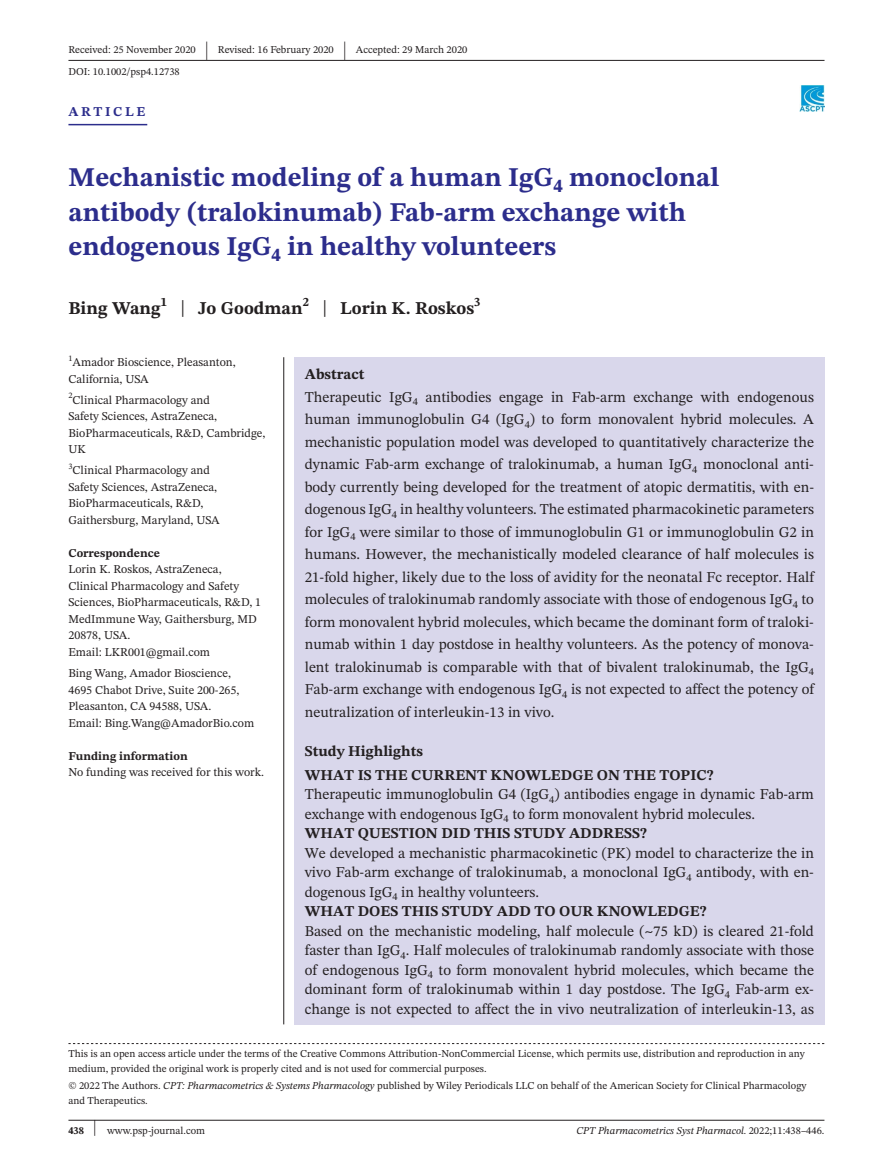
<style>
.page{position:relative;width:893px;height:1174px;background:#fff}
.page>*{position:absolute;margin:0;border:0;box-sizing:border-box;transform-origin:0 0}
.t1{font:700 27px/34.5px "STIX Two Text";color:#2c2d8c}
.t2{font:25.65px "STIX Two Text";color:#231f20;scale:.49 1}
.t3{font:700 18px "STIX Two Text";color:#231f20}
.t4{font:15px/22.5px "STIX Two Text";color:#231f20}
.t5{font:700 15px/24px "STIX Two Text";color:#231f20}
.t6{font:700 13.5px "STIX Two Text";letter-spacing:.2em;color:#2c2d8c}
.t7{font:12px/16.5px "STIX Two Text";color:#231f20}
.t8{font:700 12px "STIX Two Text";color:#231f20}
.t9{font:10.5px/15px "STIX Two Text";color:#231f20}
.t10{font:italic 10.5px "STIX Two Text";color:#231f20}
.s1{font-weight:400;font-size:23.4px}
.s2{font-weight:700}
.s3{font-style:italic}
.s4{font-size:22.2px}
.s5{font-style:normal}
</style>
<div class="page">
<hr style="left:68px;top:1119px;width:756px;height:1px;background:#231f20">
<img style="left:799px;top:85px;width:25px;height:26px">
<hr style="left:68px;top:60px;width:756px;height:1px;background:#231f20">
<hr style="left:68px;top:124px;width:79px;height:1px;background:#2c2d8c">
<div style="left:294px;top:357px;width:530px;height:667px;background:#d9d7eb"></div>
<hr style="left:283px;top:357px;width:1px;height:667px;background:#231f20">
<svg style="left:68px;top:1043px;width:756px;height:1px"></svg>
<p class="t9" style="left:68px;top:42px;width:129px">Received: 25 November 2020</p>
<h2 class="t2" style="left:205px;top:32px;width:8px">|</h2>
<p class="t9" style="left:218px;top:42px;width:117px">Revised: 16 February 2020</p>
<h2 class="t2" style="left:343px;top:32px;width:8px">|</h2>
<p class="t9" style="left:356px;top:42px;width:113px">Accepted: 29 March 2020</p>
<p class="t9" style="left:68px;top:64px;width:113px">DOI: 10.1002/psp4.12738</p>
<p class="t6" style="left:68px;top:101px;width:79px">ARTICLE</p>
<h1 class="t1" style="left:68px;top:161px;width:652px">Mechanistic modeling of a human IgG<sub>4</sub> monoclonal antibody (tralokinumab) Fab-arm exchange with endogenous IgG<sub>4</sub> in healthy volunteers</h1>
<p class="t3" style="left:68px;top:295px;width:414px">Bing Wang<sup>1</sup> <span class="s1">|</span> Jo Goodman<sup>2</sup> <span class="s1">|</span> Lorin K. Roskos<sup>3</sup></p>
<p class="t7" style="left:68px;top:354px;width:169px"><sup>1</sup>Amador Bioscience, Pleasanton,<br>California, USA</p>
<p class="t7" style="left:68px;top:391px;width:199px"><sup>2</sup>Clinical Pharmacology and<br>Safety Sciences, AstraZeneca,<br>BioPharmaceuticals, R&amp;D, Cambridge,<br>UK</p>
<p class="t7" style="left:68px;top:462px;width:153px"><sup>3</sup>Clinical Pharmacology and<br>Safety Sciences, AstraZeneca,<br>BioPharmaceuticals, R&amp;D,<br>Gaithersburg, Maryland, USA</p>
<p class="t8" style="left:68px;top:544px;width:93px">Correspondence</p>
<p class="t7" style="left:68px;top:561px;width:194px">Lorin K. Roskos, AstraZeneca,<br>Clinical Pharmacology and Safety<br>Sciences, BioPharmaceuticals, R&amp;D, 1<br>MedImmune Way, Gaithersburg, MD<br>20878, USA.<br>Email: LKR001@gmail.com</p>
<p class="t7" style="left:68px;top:664px;width:187px">Bing Wang, Amador Bioscience,<br>4695 Chabot Drive, Suite 200-265,<br>Pleasanton, CA 94588, USA.<br>Email: Bing.Wang@AmadorBio.com</p>
<p class="t8" style="left:68px;top:747px;width:121px">Funding information</p>
<p class="t7" style="left:68px;top:763px;width:197px">No funding was received for this work.</p>
<p class="t4" style="left:305px;top:363px;width:511px"><span class="s2">Abstract<br></span>Therapeutic IgG<sub>4</sub> antibodies engage in Fab-arm exchange with endogenous human immunoglobulin G4 (IgG<sub>4</sub>) to form monovalent hybrid molecules. A mechanistic population model was developed to quantitatively characterize the dynamic Fab-arm exchange of tralokinumab, a human IgG<sub>4</sub> monoclonal anti&shy;body currently being developed for the treatment of atopic dermatitis, with en&shy;dogenous IgG<sub>4</sub> in healthy volunteers. The estimated pharmacokinetic parameters for IgG<sub>4</sub> were similar to those of immunoglobulin G1 or immunoglobulin G2 in humans. However, the mechanistically modeled clearance of half molecules is 21-fold higher, likely due to the loss of avidity for the neonatal Fc receptor. Half molecules of tralokinumab randomly associate with those of endogenous IgG<sub>4</sub> to form monovalent hybrid molecules, which became the dominant form of traloki&shy;numab within 1 day postdose in healthy volunteers. As the potency of monova&shy;lent tralokinumab is comparable with that of bivalent tralokinumab, the IgG<sub>4<br></sub>Fab-arm exchange with endogenous IgG<sub>4</sub> is not expected to affect the potency of neutralization of interleukin-13 in vivo.</p>
<p class="t5" style="left:305px;top:739px;width:410px">Study Highlights<br>WHAT IS THE CURRENT KNOWLEDGE ON THE TOPIC?</p>
<p class="t4" style="left:305px;top:784px;width:511px;line-height:19.5px">Therapeutic immunoglobulin G4 (IgG<sub>4</sub>) antibodies engage in dynamic Fab-arm exchange with endogenous IgG<sub>4</sub> to form monovalent hybrid molecules.<br><span class="s2">WHAT QUESTION DID THIS STUDY ADDRESS?</span></p>
<p class="t4" style="left:305px;top:843px;width:511px;line-height:19.5px">We developed a mechanistic pharmacokinetic (PK) model to characterize the in vivo Fab-arm exchange of tralokinumab, a monoclonal IgG<sub>4</sub> antibody, with en&shy;dogenous IgG<sub>4</sub> in healthy volunteers.<br><span class="s2">WHAT DOES THIS STUDY ADD TO OUR KNOWLEDGE?</span></p>
<p class="t4" style="left:305px;top:921px;width:511px;line-height:19.5px;text-align:justify">Based on the mechanistic modeling, half molecule (~75 kD) is cleared 21-fold faster than IgG<sub>4</sub>. Half molecules of tralokinumab randomly associate with those of endogenous IgG<sub>4</sub> to form monovalent hybrid molecules, which became the dominant form of tralokinumab within 1 day postdose. The IgG<sub>4</sub> Fab-arm ex&shy;change is not expected to affect the in vivo neutralization of interleukin-13, as</p>
<p class="t9" style="left:68px;top:1046px;width:738px">This is an open access article under the terms of the Creative Commons Attribution-NonCommercial License, which permits use, distribution and reproduction in any medium, provided the original work is properly cited and is not used for commercial purposes.</p>
<p class="t9" style="left:68px;top:1078px;width:739px">© 2022 The Authors. <span class="s3">CPT: Pharmacometrics &amp; Systems Pharmacology</span> published by Wiley Periodicals LLC on behalf of the American Society for Clinical Pharmacology and Therapeutics.</p>
<p class="t9" style="left:68px;top:1123px;width:138px"><span class="s2">438</span> <span class="s4">|</span> www.psp-journal.com</p>
<p class="t10" style="left:576px;top:1123px;width:250px">CPT Pharmacometrics Syst Pharmacol. <span class="s5">2022;11:438–446.</span></p>
</div>
